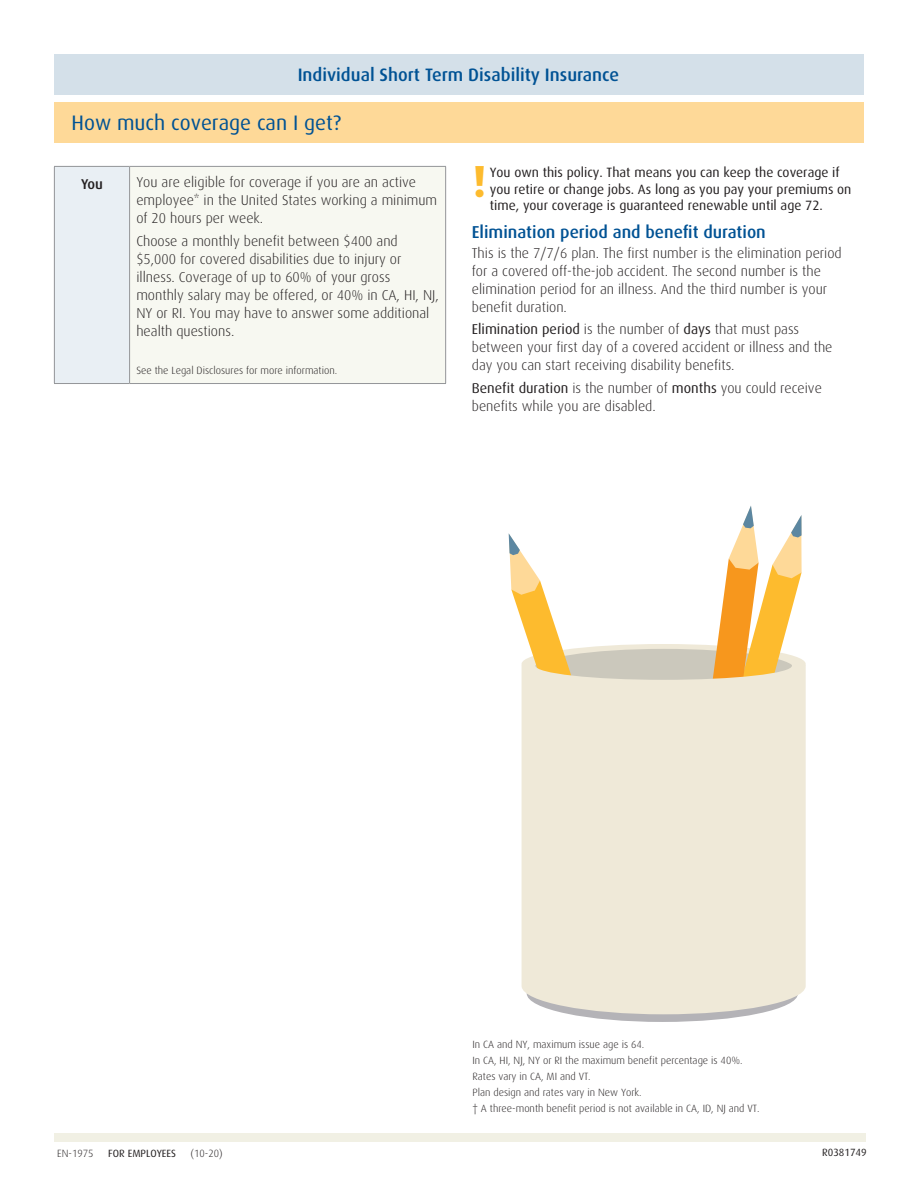
<style>
.page{position:relative;width:918px;height:1188px;background:#fff}
.page>*{position:absolute;margin:0;border:0;box-sizing:border-box;transform-origin:0 0}
.t1{font:700 45px "Dax Pro";color:#fdbb2e}
.t2{font:21px "Dax Pro";color:#005294}
.t3{font:500 18px "Dax Pro";color:#005294}
.t4{font:500 17.25px "Dax Pro";color:#005294}
.t5{font:300 14.25px/18px "Dax Pro";color:#231f20}
.t6{font:500 14.25px "Dax Pro";color:#231f20}
.t7{font:13.5px/16.5px "Dax Pro";color:#231f20}
.t8{font:300 10.5px/16px "Dax Pro";color:#231f20}
.t9{font:10.5px "Dax Pro";color:#231f20}
.s1{font-weight:400}
</style>
<div class="page">
<div style="left:54px;top:1133px;width:812px;height:9px;background:#f1f0e4"></div>
<div style="left:54px;top:55px;width:810px;height:40px;background:#d4e0e9"></div>
<div style="left:54px;top:102px;width:810px;height:41px;background:#fed998"></div>
<div style="left:54px;top:166px;width:76px;height:218px;background:#e9eff4"></div>
<div style="left:130px;top:166px;width:316px;height:218px;background:#f7f8f1"></div>
<hr style="left:130px;top:166px;width:316px;height:1px;background:#939598">
<hr style="left:130px;top:383px;width:316px;height:1px;background:#939598">
<hr style="left:54px;top:166px;width:76px;height:1px;background:#939598">
<hr style="left:54px;top:167px;width:1px;height:216px;background:#939598">
<hr style="left:129px;top:167px;width:1px;height:216px;background:#939598">
<hr style="left:54px;top:383px;width:76px;height:1px;background:#939598">
<hr style="left:445px;top:167px;width:1px;height:216px;background:#939598">
<div style="left:527px;top:965px;width:271px;height:57px;background:#b4b3b7;border-radius:50%"></div>
<svg style="left:759px;top:565px;width:43px;height:100px;fill:#fdbb2e"></svg>
<svg style="left:773px;top:515px;width:29px;height:63px"></svg>
<svg style="left:513px;top:581px;width:122px;height:406px"></svg>
<svg style="left:509px;top:534px;width:31px;height:61px"></svg>
<svg style="left:635px;top:506px;width:124px;height:159px"></svg>
<div style="left:522px;top:665px;width:284px;height:349px;background:#efe9d8"></div>
<p class="t3" style="left:298px;top:63px;width:323px">Individual Short Term Disability Insurance</p>
<h2 class="t2" style="left:72px;top:109px;width:271px">How much coverage can I get?</h2>
<p class="t6" style="left:81px;top:175px;width:23px">You</p>
<p class="t5" style="left:136px;top:173px;width:302px">You are eligible for coverage if you are an active employee* in the United States working a minimum of 20 hours per week.</p>
<p class="t5" style="left:136px;top:231px;width:304px">Choose a monthly benefit between $400 and $5,000 for covered disabilities due to injury or illness. Coverage of up to 60% of your gross monthly salary may be offered, or 40% in CA, HI, NJ, NY or RI. You may have to answer some additional health questions.</p>
<p class="t8" style="left:136px;top:362px;width:202px">See the Legal Disclosures for more information.</p>
<h1 class="t1" style="left:472px;top:152px;width:16px">!</h1>
<p class="t7" style="left:490px;top:164px;width:363px">You own this policy. That means you can keep the coverage if you retire or change jobs. As long as you pay your premiums on time, your coverage is guaranteed renewable until age 72.</p>
<p class="t4" style="left:472px;top:221px;width:296px">Elimination period and benefit duration</p>
<p class="t5" style="left:472px;top:244px;width:371px">This is the 7/7/6 plan. The first number is the elimination period for a covered off-the-job accident. The second number is the elimination period for an illness. And the third number is your benefit duration.</p>
<p class="t5" style="left:472px;top:320px;width:362px"><span class="s1">Elimination period</span> is the number of <span class="s1">days</span> that must pass between your first day of a covered accident or illness and the day you can start receiving disability benefits.</p>
<p class="t5" style="left:472px;top:378px;width:352px"><span class="s1">Benefit duration</span> is the number of <span class="s1">months</span> you could receive benefits while you are disabled.</p>
<p class="t8" style="left:472px;top:1036px;width:289px">In CA and NY, maximum issue age is 64.<br>In CA, HI, NJ, NY or RI the maximum benefit percentage is 40%.<br>Rates vary in CA, MI and VT.<br>Plan design and rates vary in New York.<br>† A three-month benefit period is not available in CA, ID, NJ and VT.</p>
<p class="t8" style="left:57px;top:1145px;width:38px">EN-1975</p>
<p class="t9" style="left:108px;top:1147px;width:69px">FOR EMPLOYEES</p>
<p class="t8" style="left:191px;top:1145px;width:34px">(10-20)</p>
<p class="t9" style="left:822px;top:1145px;width:46px">R0381749</p>
</div>
